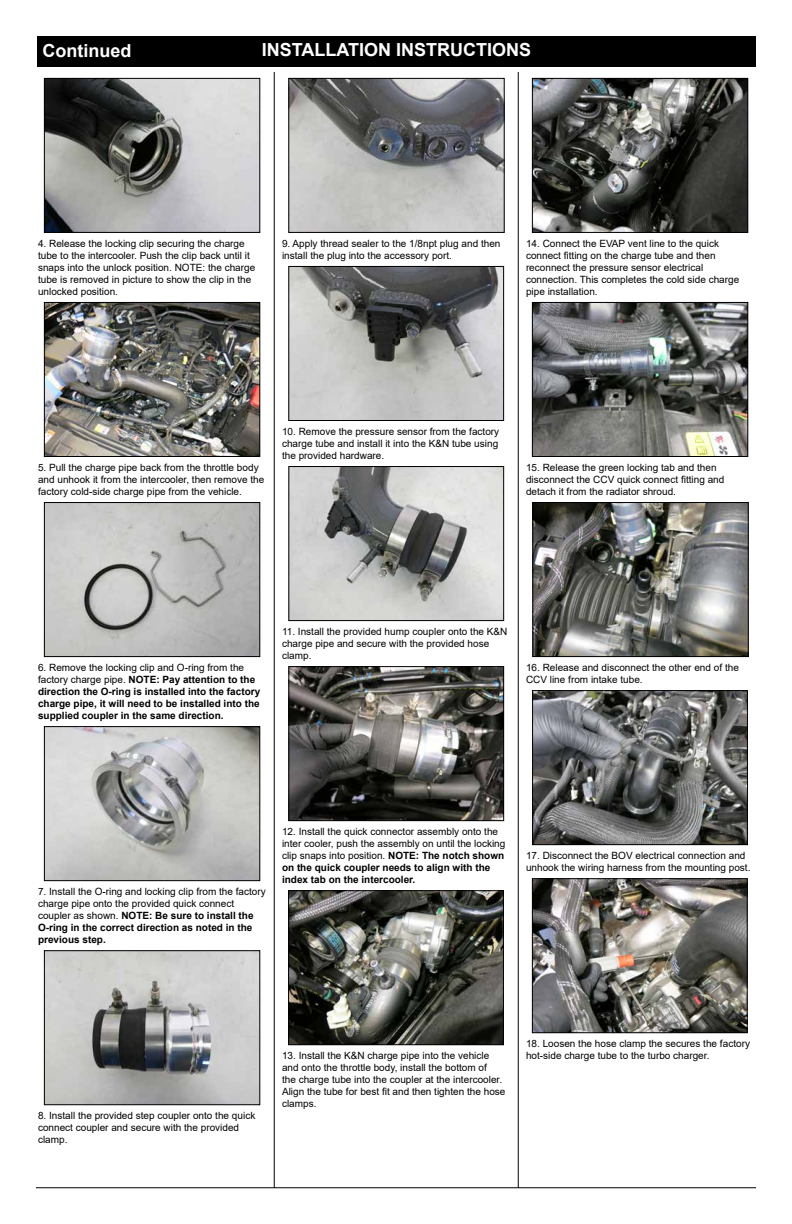
<style>
.page{position:relative;width:792px;height:1224px;background:#fff}
.page>*{position:absolute;margin:0;border:0;box-sizing:border-box;transform-origin:0 0}
.t1{font:700 18px "Arial";color:#fff}
.t2{font:10px/12px "Arial";color:#000}
.t3{font:700 10px/12px "Arial";color:#000}
.s1{font-weight:400}
.s2{font-weight:700}
</style>
<div class="page">
<div style="left:37px;top:36px;width:719px;height:31px;background:#000"></div>
<hr style="left:274px;top:72px;width:1px;height:1116px;background:#000">
<hr style="left:518px;top:72px;width:1px;height:1116px;background:#000">
<hr style="left:36px;top:1188px;width:720px;height:1px;background:#000">
<img style="left:46px;top:80px;width:212px;height:151px">
<div style="left:44px;top:78px;width:216px;height:155px;border:1px solid #000"></div>
<img style="left:46px;top:304px;width:212px;height:151px">
<div style="left:44px;top:302px;width:216px;height:155px;border:1px solid #000"></div>
<img style="left:46px;top:504px;width:212px;height:151px">
<div style="left:44px;top:502px;width:216px;height:155px;border:1px solid #000"></div>
<img style="left:46px;top:728px;width:212px;height:151px">
<div style="left:44px;top:726px;width:216px;height:155px;border:1px solid #000"></div>
<img style="left:46px;top:952px;width:212px;height:151px">
<div style="left:44px;top:950px;width:216px;height:155px;border:1px solid #000"></div>
<img style="left:290px;top:80px;width:213px;height:151px">
<div style="left:288px;top:78px;width:217px;height:155px;border:1px solid #000"></div>
<img style="left:290px;top:268px;width:212px;height:151px">
<div style="left:288px;top:266px;width:216px;height:155px;border:1px solid #000"></div>
<img style="left:290px;top:468px;width:212px;height:151px">
<div style="left:288px;top:466px;width:216px;height:155px;border:1px solid #000"></div>
<img style="left:290px;top:668px;width:212px;height:151px">
<div style="left:288px;top:666px;width:216px;height:155px;border:1px solid #000"></div>
<img style="left:290px;top:892px;width:212px;height:151px">
<div style="left:288px;top:890px;width:216px;height:155px;border:1px solid #000"></div>
<img style="left:534px;top:80px;width:212px;height:151px">
<div style="left:532px;top:78px;width:216px;height:155px;border:1px solid #000"></div>
<img style="left:534px;top:304px;width:212px;height:151px">
<div style="left:532px;top:302px;width:216px;height:155px;border:1px solid #000"></div>
<img style="left:534px;top:504px;width:213px;height:151px">
<div style="left:532px;top:502px;width:217px;height:155px;border:1px solid #000"></div>
<img style="left:534px;top:692px;width:212px;height:151px">
<div style="left:532px;top:690px;width:216px;height:155px;border:1px solid #000"></div>
<img style="left:534px;top:880px;width:212px;height:151px">
<div style="left:532px;top:878px;width:216px;height:155px;border:1px solid #000"></div>
<h1 class="t1" style="left:42px;top:38px;width:90px">Continued</h1>
<h1 class="t1" style="left:262px;top:37px;width:271px">INSTALLATION INSTRUCTIONS</h1>
<p class="t2" style="left:38px;top:238px;width:219px">4. Release the locking clip securing the charge tube to the intercooler. Push the clip back until it snaps into the unlock position. NOTE: the charge tube is removed in picture to show the clip in the unlocked position.</p>
<p class="t2" style="left:282px;top:238px;width:220px">9. Apply thread sealer to the 1/8npt plug and then install the plug into the accessory port.</p>
<p class="t2" style="left:526px;top:238px;width:215px">14. Connect the EVAP vent line to the quick connect fitting on the charge tube and then reconnect the pressure sensor electrical connection. This completes the cold side charge pipe installation.</p>
<p class="t2" style="left:38px;top:462px;width:228px">5. Pull the charge pipe back from the throttle body and unhook it from the intercooler, then remove the factory cold-side charge pipe from the vehicle.</p>
<p class="t2" style="left:282px;top:426px;width:219px;text-align:justify">10. Remove the pressure sensor from the factory charge tube and install it into the K&amp;N tube using the provided hardware.</p>
<p class="t2" style="left:526px;top:462px;width:200px">15. Release the green locking tab and then disconnect the CCV quick connect fitting and detach it from the radiator shroud.</p>
<p class="t3" style="left:38px;top:662px;width:224px"><span class="s1">6. Remove the locking clip and O-ring from the factory charge pipe.</span> NOTE: Pay attention to the direction the O-ring is installed into the factory charge pipe, it will need to be installed into the supplied coupler in the same direction.</p>
<p class="t2" style="left:282px;top:626px;width:227px">11. Install the provided hump coupler onto the K&amp;N charge pipe and secure with the provided hose clamp.</p>
<p class="t2" style="left:526px;top:662px;width:214px">16. Release and disconnect the other end of the<br>CCV line from intake tube.</p>
<p class="t2" style="left:38px;top:886px;width:229px">7. Install the O-ring and locking clip from the factory charge pipe onto the provided quick connect coupler as shown. <span class="s2">NOTE: Be sure to install the O-ring in the correct direction as noted in the previous step.</span></p>
<p class="t2" style="left:282px;top:826px;width:225px">12. Install the quick connector assembly onto the inter cooler, push the assembly on until the locking clip snaps into position. <span class="s2">NOTE: The notch shown on the quick coupler needs to align with the index tab on the intercooler.</span></p>
<p class="t2" style="left:526px;top:850px;width:226px">17. Disconnect the BOV electrical connection and unhook the wiring harness from the mounting post.</p>
<p class="t2" style="left:38px;top:1110px;width:219px">8. Install the provided step coupler onto the quick connect coupler and secure with the provided clamp.</p>
<p class="t2" style="left:282px;top:1050px;width:225px">13. Install the K&amp;N charge pipe into the vehicle and onto the throttle body, install the bottom of<br>the charge tube into the coupler at the intercooler.<br>Align the tube for best fit and then tighten the hose clamps.</p>
<p class="t2" style="left:526px;top:1038px;width:226px">18. Loosen the hose clamp the secures the factory hot-side charge tube to the turbo charger.</p>
</div>
